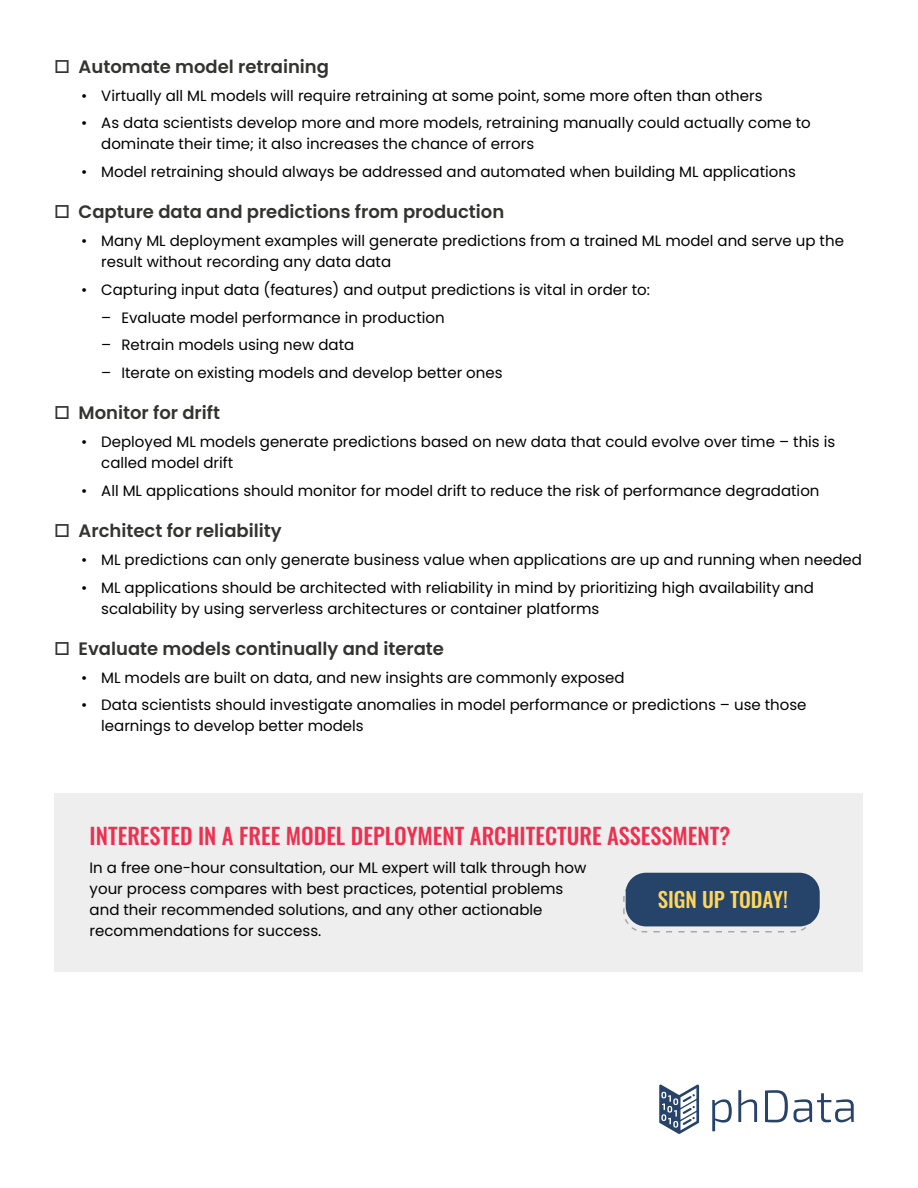
<style>
.page{position:relative;width:918px;height:1188px;background:#fff}
.page>*{position:absolute;margin:0;border:0;box-sizing:border-box;transform-origin:0 0}
.t1{font:500 22.5px "Oswald";color:#ed304f}
.t2{font:500 21px "Oswald";color:#ffd65c}
.t3{font:600 18px "Poppins";color:#333332}
.t4{font:15px/21px "Poppins";color:#000}
</style>
<div class="page">
<div style="left:55px;top:793px;width:808px;height:179px;background:#eee"></div>
<svg style="left:623px;top:877px;width:190px;height:56px"></svg>
<div style="left:626px;top:873px;width:194px;height:53px;background:#264369;border-radius:20px"></div>
<svg style="left:712px;top:1099px;width:20px;height:32px"></svg>
<svg style="left:738px;top:1090px;width:19px;height:32px"></svg>
<svg style="left:765px;top:1090px;width:23px;height:32px"></svg>
<svg style="left:794px;top:1093px;width:60px;height:29px"></svg>
<svg style="left:659px;top:1085px;width:40px;height:49px"></svg>
<p class="t3" style="left:54px;top:56px;width:277px">□ Automate model retraining</p>
<p class="t4" style="left:81px;top:85px;width:683px">• Virtually all ML models will require retraining at some point, some more often than others</p>
<p class="t4" style="left:101px;top:113px;width:711px;text-indent:-20px">• As data scientists develop more and more models, retraining manually could actually come to dominate their time; it also increases the chance of errors</p>
<p class="t4" style="left:81px;top:161px;width:716px">• Model retraining should always be addressed and automated when building ML applications</p>
<p class="t3" style="left:54px;top:202px;width:452px">□ Capture data and predictions from production</p>
<p class="t4" style="left:101px;top:230px;width:744px;text-indent:-20px">• Many ML deployment examples will generate predictions from a trained ML model and serve up the result without recording any data data</p>
<p class="t4" style="left:81px;top:279px;width:570px">• Capturing input data (features) and output predictions is vital in order to:</p>
<p class="t4" style="left:101px;top:307px;width:345px">– Evaluate model performance in production</p>
<p class="t4" style="left:101px;top:335px;width:255px">– Retrain models using new data</p>
<p class="t4" style="left:101px;top:362px;width:403px">– Iterate on existing models and develop better ones</p>
<p class="t3" style="left:54px;top:403px;width:168px">□ Monitor for drift</p>
<p class="t4" style="left:101px;top:431px;width:736px;text-indent:-20px">• Deployed ML models generate predictions based on new data that could evolve over time – this is called model drift</p>
<p class="t4" style="left:81px;top:480px;width:740px">• All ML applications should monitor for model drift to reduce the risk of performance degradation</p>
<p class="t3" style="left:54px;top:520px;width:229px">□ Architect for reliability</p>
<p class="t4" style="left:81px;top:549px;width:782px">• ML predictions can only generate business value when applications are up and running when needed</p>
<p class="t4" style="left:101px;top:577px;width:714px;text-indent:-20px">• ML applications should be architected with reliability in mind by prioritizing high availability and scalability by using serverless architectures or container platforms</p>
<p class="t3" style="left:54px;top:638px;width:392px">□ Evaluate models continually and iterate</p>
<p class="t4" style="left:81px;top:667px;width:545px">• ML models are built on data, and new insights are commonly exposed</p>
<p class="t4" style="left:101px;top:695px;width:707px;text-indent:-20px">• Data scientists should investigate anomalies in model performance or predictions – use those learnings to develop better models</p>
<h1 class="t1" style="left:90px;top:825px;width:642px">INTERESTED IN A FREE MODEL DEPLOYMENT ARCHITECTURE ASSESSMENT?</h1>
<p class="t4" style="left:90px;top:858px;width:498px">In a free one-hour consultation, our ML expert will talk through how your process compares with best practices, potential problems and their recommended solutions, and any other actionable recommendations for success.</p>
<h2 class="t2" style="left:658px;top:889px;width:132px">SIGN UP TODAY!</h2>
</div>
